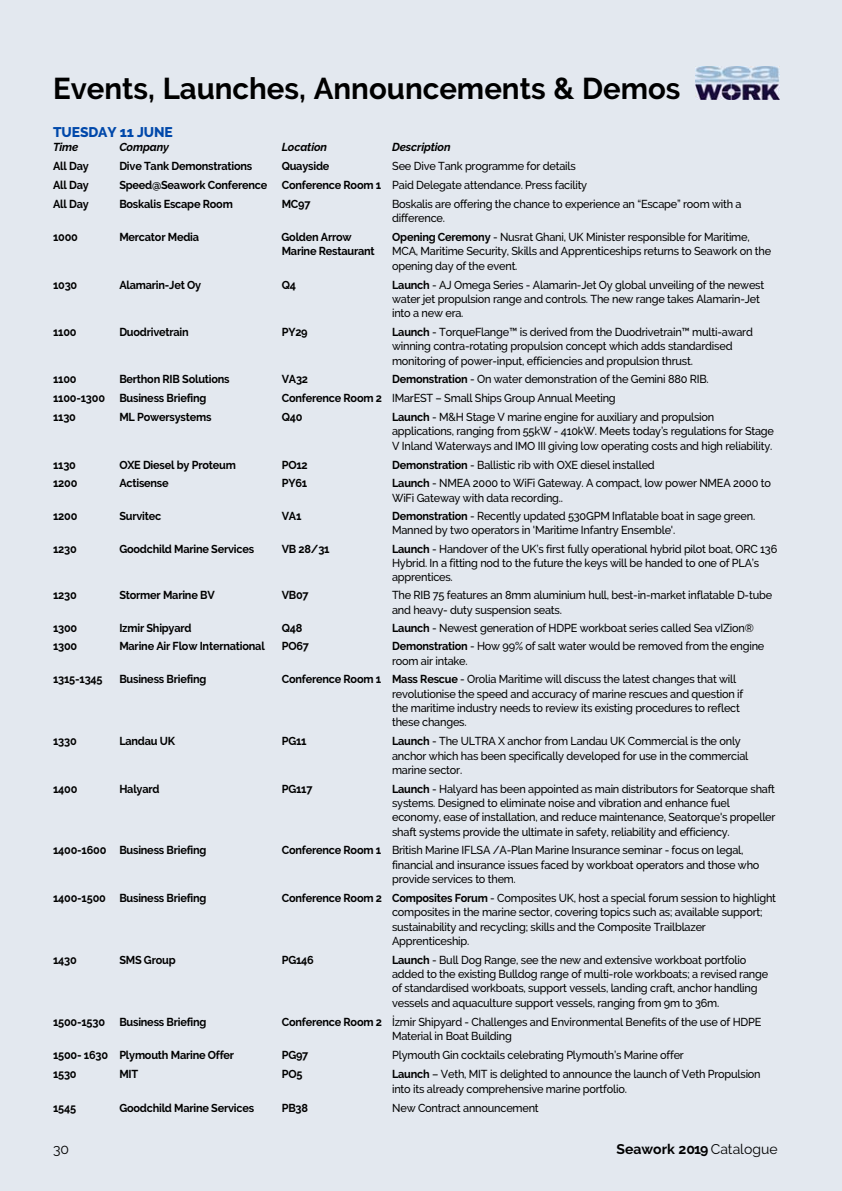
<style>
.page{position:relative;width:842px;height:1191px;background:#e3e8ef}
.page>*{position:absolute;margin:0;border:0;box-sizing:border-box;transform-origin:0 0}
.t1{font:700 30px "Raleway";color:#000}
.t2{font:700 14px "Raleway";color:#000}
.t3{font:800 14px "Raleway";letter-spacing:-.005em;color:#0048aa}
.t4{font:14px "Raleway";color:#000}
.t5{font:500 11.6px/14.4px "Raleway";letter-spacing:-.02em;color:#000;scale:.95 1}
.t6{font:700 11.6px "Raleway";letter-spacing:-.02em;color:#000;scale:.95 1}
.t7{font:italic 700 11.6px "Raleway";letter-spacing:-.01em;color:#000}
.s1{font-weight:700}
.s2{font-weight:400}
</style>
<div class="page">
<img style="left:695px;top:67px;width:85px;height:33px">
<h1 class="t1" style="left:53px;top:71px;width:629px">Events, Launches, Announcements &amp; Demos</h1>
<p class="t3" style="left:53px;top:124px;width:121px">TUESDAY 11 JUNE</p>
<p class="t7" style="left:53px;top:141px;width:27px">Time</p>
<p class="t7" style="left:119px;top:141px;width:51px">Company</p>
<p class="t7" style="left:282px;top:141px;width:47px">Location</p>
<p class="t7" style="left:392px;top:141px;width:60px">Description</p>
<p class="t6" style="left:53px;top:159px;width:39px">All Day</p>
<p class="t6" style="left:119px;top:159px;width:141px">Dive Tank Demonstrations</p>
<p class="t6" style="left:282px;top:159px;width:52px">Quayside</p>
<p class="t5" style="left:392px;top:159px;width:195px">See Dive Tank programme for details</p>
<p class="t6" style="left:53px;top:178px;width:39px">All Day</p>
<p class="t6" style="left:119px;top:178px;width:157px">Speed@Seawork Conference</p>
<p class="t5" style="left:282px;top:178px;width:323px"><span class="s1">Conference Room 1</span> Paid Delegate attendance. Press facility</p>
<p class="t6" style="left:53px;top:197px;width:39px">All Day</p>
<p class="t6" style="left:119px;top:197px;width:121px">Boskalis Escape Room</p>
<p class="t6" style="left:282px;top:197px;width:32px">MC97</p>
<p class="t5" style="left:392px;top:197px;width:369px">Boskalis are offering the chance to experience an “Escape” room with a difference.</p>
<p class="t6" style="left:53px;top:230px;width:28px">1000</p>
<p class="t6" style="left:119px;top:230px;width:85px">Mercator Media</p>
<p class="t6" style="left:282px;top:230px;width:75px">Golden Arrow</p>
<p class="t5" style="left:392px;top:230px;width:378px"><span class="s1">Opening Ceremony</span> - Nusrat Ghani, UK Minister responsible for Maritime,</p>
<p class="t6" style="left:282px;top:245px;width:99px">Marine Restaurant</p>
<p class="t5" style="left:392px;top:244px;width:401px">MCA, Maritime Security, Skills and Apprenticeships returns to Seawork on the opening day of the event.</p>
<p class="t6" style="left:53px;top:278px;width:27px">1030</p>
<p class="t6" style="left:119px;top:278px;width:88px">Alamarin-Jet Oy</p>
<p class="t6" style="left:282px;top:278px;width:17px">Q4</p>
<p class="t5" style="left:392px;top:277px;width:393px"><span class="s1">Launch</span> - AJ Omega Series - Alamarin-Jet Oy global unveiling of the newest water jet propulsion range and controls. The new range takes Alamarin-Jet into a new era.</p>
<p class="t6" style="left:53px;top:325px;width:26px">1100</p>
<p class="t6" style="left:119px;top:325px;width:75px">Duodrivetrain</p>
<p class="t6" style="left:282px;top:325px;width:29px">PY29</p>
<p class="t5" style="left:392px;top:325px;width:381px"><span class="s1">Launch</span> - TorqueFlange™ is derived from the Duodrivetrain™ multi-award winning contra-rotating propulsion concept which adds standardised monitoring of power-input, efficiencies and propulsion thrust.</p>
<p class="t6" style="left:53px;top:373px;width:26px">1100</p>
<p class="t6" style="left:119px;top:373px;width:118px">Berthon RIB Solutions</p>
<p class="t6" style="left:282px;top:373px;width:29px">VA32</p>
<p class="t5" style="left:392px;top:372px;width:335px"><span class="s1">Demonstration</span> - On water demonstration of the Gemini 880 RIB.</p>
<p class="t6" style="left:53px;top:391px;width:163px">1100-1300 Business Briefing</p>
<p class="t5" style="left:282px;top:391px;width:353px"><span class="s1">Conference Room 2</span> IMarEST – Small Ships Group Annual Meeting</p>
<p class="t6" style="left:53px;top:410px;width:26px">1130</p>
<p class="t6" style="left:119px;top:410px;width:99px">ML Powersystems</p>
<p class="t6" style="left:282px;top:410px;width:23px">Q40</p>
<p class="t5" style="left:392px;top:410px;width:404px"><span class="s1">Launch</span> - M&amp;H Stage V marine engine for auxiliary and propulsion applications, ranging from 55kW - 410kW. Meets today’s regulations for Stage<br>V Inland Waterways and IMO III giving low operating costs and high reliability.</p>
<p class="t6" style="left:53px;top:458px;width:26px">1130</p>
<p class="t6" style="left:119px;top:458px;width:124px">OXE Diesel by Proteum</p>
<p class="t6" style="left:282px;top:458px;width:29px">PO12</p>
<p class="t5" style="left:392px;top:457px;width:278px"><span class="s1">Demonstration</span> - Ballistic rib with OXE diesel installed</p>
<p class="t6" style="left:53px;top:477px;width:27px">1200</p>
<p class="t6" style="left:119px;top:477px;width:54px">Actisense</p>
<p class="t6" style="left:282px;top:477px;width:28px">PY61</p>
<p class="t5" style="left:392px;top:476px;width:400px"><span class="s1">Launch</span> - NMEA 2000 to WiFi Gateway. A compact, low power NMEA 2000 to<br>WiFi Gateway with data recording..</p>
<p class="t6" style="left:53px;top:509px;width:27px">1200</p>
<p class="t6" style="left:119px;top:509px;width:46px">Survitec</p>
<p class="t6" style="left:282px;top:509px;width:22px">VA1</p>
<p class="t5" style="left:392px;top:509px;width:384px"><span class="s1">Demonstration</span> - Recently updated 530GPM Inflatable boat in sage green.<br>Manned by two operators in 'Maritime Infantry Ensemble'.</p>
<p class="t6" style="left:53px;top:542px;width:27px">1230</p>
<p class="t6" style="left:119px;top:542px;width:144px">Goodchild Marine Services</p>
<p class="t6" style="left:282px;top:542px;width:52px">VB 28/31</p>
<p class="t5" style="left:392px;top:541px;width:407px"><span class="s1">Launch</span> - Handover of the UK’s first fully operational hybrid pilot boat, ORC 136<br>Hybrid. In a fitting nod to the future the keys will be handed to one of PLA’s apprentices.</p>
<p class="t6" style="left:53px;top:589px;width:27px">1230</p>
<p class="t6" style="left:119px;top:589px;width:102px">Stormer Marine BV</p>
<p class="t6" style="left:282px;top:589px;width:30px">VB07</p>
<p class="t5" style="left:392px;top:588px;width:402px">The RIB 75 features an 8mm aluminium hull, best-in-market inflatable D-tube and heavy- duty suspension seats.</p>
<p class="t6" style="left:53px;top:621px;width:27px">1300</p>
<p class="t6" style="left:119px;top:621px;width:78px">Izmir Shipyard</p>
<p class="t6" style="left:282px;top:621px;width:23px">Q48</p>
<p class="t5" style="left:392px;top:621px;width:382px"><span class="s1">Launch</span> - Newest generation of HDPE workboat series called Sea vIZion®</p>
<p class="t6" style="left:53px;top:639px;width:27px">1300</p>
<p class="t6" style="left:119px;top:639px;width:155px">Marine Air Flow International</p>
<p class="t6" style="left:282px;top:639px;width:30px">PO67</p>
<p class="t5" style="left:392px;top:639px;width:393px"><span class="s1">Demonstration</span> - How 99% of salt water would be removed from the engine room air intake.</p>
<p class="t6" style="left:53px;top:673px;width:54px">1315-1345</p>
<p class="t6" style="left:119px;top:673px;width:93px">Business Briefing</p>
<p class="t5" style="left:392px;top:672px;width:371px;text-indent:-110px"><span class="s1">Conference Room 1 Mass Rescue</span> - Orolia Maritime will discuss the latest changes that will revolutionise the speed and accuracy of marine rescues and question if the maritime industry needs to review its existing procedures to reflect these changes.</p>
<p class="t6" style="left:53px;top:734px;width:26px">1330</p>
<p class="t6" style="left:119px;top:734px;width:60px">Landau UK</p>
<p class="t6" style="left:282px;top:734px;width:28px">PG11</p>
<p class="t5" style="left:392px;top:734px;width:377px"><span class="s1">Launch</span> - The ULTRA X anchor from Landau UK Commercial is the only anchor which has been specifically developed for use in the commercial marine sector.</p>
<p class="t6" style="left:53px;top:782px;width:27px">1400</p>
<p class="t6" style="left:119px;top:782px;width:44px">Halyard</p>
<p class="t6" style="left:282px;top:782px;width:34px">PG117</p>
<p class="t5" style="left:392px;top:781px;width:405px"><span class="s1">Launch</span> - Halyard has been appointed as main distributors for Seatorque shaft systems. Designed to eliminate noise and vibration and enhance fuel economy, ease of installation, and reduce maintenance, Seatorque's propeller shaft systems provide the ultimate in safety, reliability and efficiency.</p>
<p class="t6" style="left:53px;top:843px;width:163px">1400-1600 Business Briefing</p>
<p class="t5" style="left:392px;top:843px;width:388px;text-indent:-110px"><span class="s1">Conference Room 1</span> British Marine IFLSA /A-Plan Marine Insurance seminar - focus on legal, financial and insurance issues faced by workboat operators and those who provide services to them.</p>
<p class="t6" style="left:53px;top:891px;width:163px">1400-1500 Business Briefing</p>
<p class="t5" style="left:392px;top:890px;width:406px;text-indent:-110px"><span class="s1">Conference Room 2 Composites Forum</span> - Composites UK, host a special forum session to highlight composites in the marine sector, covering topics such as; available support; sustainability and recycling; skills and the Composite Trailblazer Apprenticeship.</p>
<p class="t6" style="left:53px;top:953px;width:27px">1430</p>
<p class="t6" style="left:119px;top:953px;width:61px">SMS Group</p>
<p class="t6" style="left:282px;top:953px;width:35px">PG146</p>
<p class="t5" style="left:392px;top:952px;width:397px"><span class="s1">Launch</span> - Bull Dog Range, see the new and extensive workboat portfolio added to the existing Bulldog range of multi-role workboats; a revised range of standardised workboats, support vessels, landing craft, anchor handling vessels and aquaculture support vessels, ranging from 9m to 36m.</p>
<p class="t6" style="left:53px;top:1015px;width:163px">1500-1530 Business Briefing</p>
<p class="t5" style="left:392px;top:1014px;width:390px;text-indent:-110px"><span class="s1">Conference Room 2</span> İzmir Shipyard - Challenges and Environmental Benefits of the use of HDPE<br>Material in Boat Building</p>
<p class="t6" style="left:53px;top:1048px;width:192px">1500- 1630 Plymouth Marine Offer</p>
<p class="t6" style="left:282px;top:1048px;width:30px">PG97</p>
<p class="t5" style="left:392px;top:1047px;width:308px">Plymouth Gin cocktails celebrating Plymouth’s Marine offer</p>
<p class="t6" style="left:53px;top:1067px;width:26px">1530</p>
<p class="t6" style="left:119px;top:1067px;width:21px">MIT</p>
<p class="t6" style="left:282px;top:1067px;width:23px">PO5</p>
<p class="t5" style="left:392px;top:1067px;width:390px"><span class="s1">Launch</span> – Veth, MIT is delighted to announce the launch of Veth Propulsion into its already comprehensive marine portfolio.</p>
<p class="t6" style="left:53px;top:1101px;width:26px">1545</p>
<p class="t6" style="left:119px;top:1101px;width:144px">Goodchild Marine Services</p>
<p class="t6" style="left:282px;top:1101px;width:29px">PB38</p>
<p class="t5" style="left:392px;top:1100px;width:156px">New Contract announcement</p>
<p class="t4" style="left:53px;top:1140px;width:18px">30</p>
<p class="t2" style="left:616px;top:1140px;width:163px">Seawork 2019 <span class="s2">Catalogue</span></p>
</div>
